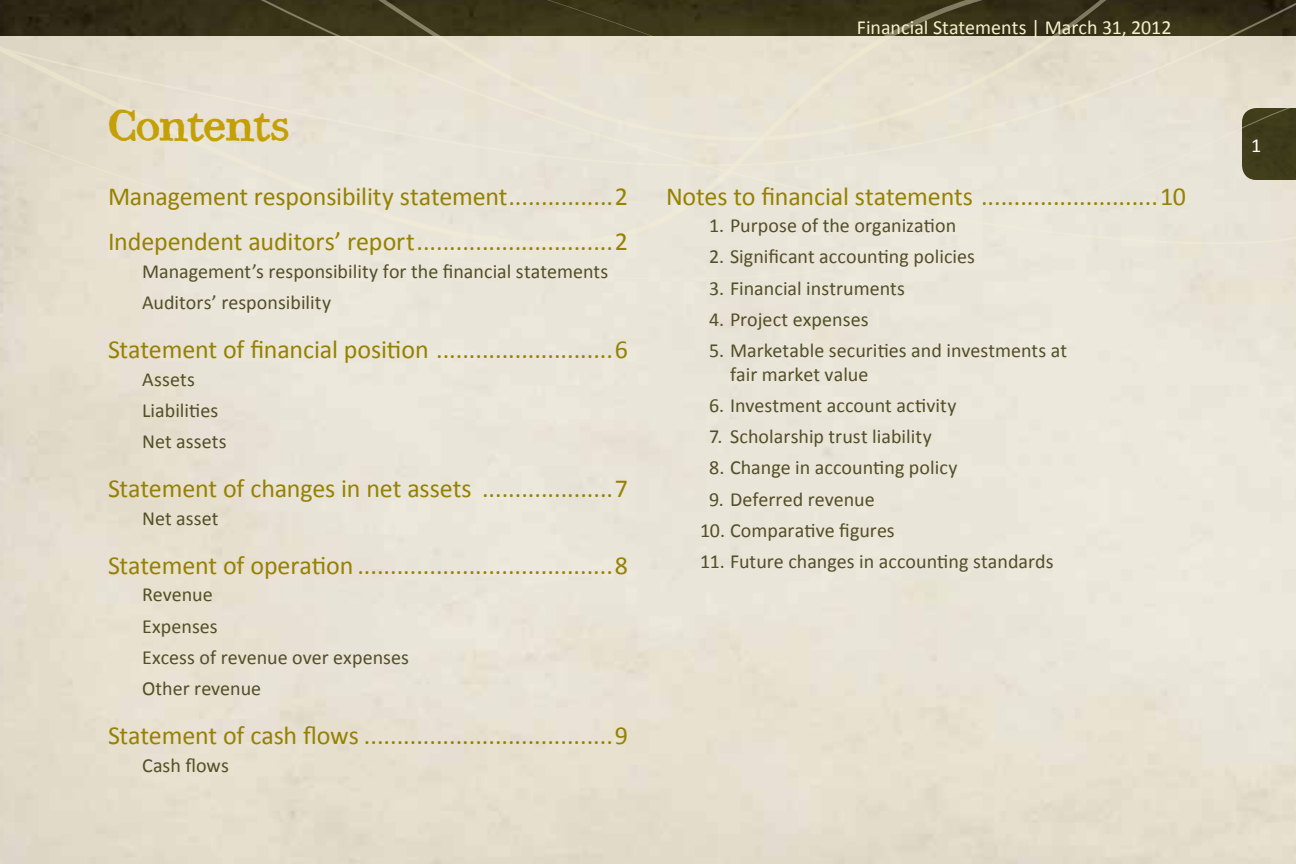
<style>
.page{position:relative;width:1296px;height:864px;background:#fff}
.page>*{position:absolute;margin:0;border:0;box-sizing:border-box;transform-origin:0 0}
.t1{font:44px "Bodoni Hand";letter-spacing:-.02em;color:#c4a006}
.t2{font:26px/45.6px "Calibri";letter-spacing:-.01em;color:#968100}
.t3{font:20px/31.2px "Calibri";color:#524f26}
.t4{font:20px "Calibri";color:#f6f1cd}
.t5{font:20px "Calibri";color:#fff}
</style>
<div class="page">
<svg style="left:0;top:247px;width:1296px;height:31px;background:#e8e4d7"></svg>
<svg style="left:0;top:0;width:1296px;height:247px;background:#ccc6b6"></svg>
<h1 class="t1" style="left:108px;top:106px;width:182px">Contents</h1>
<h2 class="t2" style="left:108px;top:173px;width:521px">Management responsibility statement................2<br>Independent auditors’ report..............................2</h2>
<p class="t3" style="left:142px;top:255px;width:468px">Management’s responsibility for the financial statements<br>Auditors’ responsibility</p>
<h2 class="t2" style="left:108px;top:327px;width:521px">Statement of financial position ...........................6</h2>
<p class="t3" style="left:142px;top:363px;width:86px">Assets<br>Liabilities<br>Net assets</p>
<h2 class="t2" style="left:108px;top:466px;width:521px">Statement of changes in net assets ....................7</h2>
<p class="t3" style="left:142px;top:502px;width:78px">Net asset</p>
<h2 class="t2" style="left:108px;top:542px;width:521px">Statement of operation .......................................8</h2>
<p class="t3" style="left:142px;top:579px;width:268px">Revenue<br>Expenses<br>Excess of revenue over expenses<br>Other revenue</p>
<h2 class="t2" style="left:108px;top:713px;width:521px">Statement of cash flows ......................................9</h2>
<p class="t3" style="left:142px;top:749px;width:88px">Cash flows</p>
<p class="t4" style="left:857px;top:15px;width:316px">Financial Statements | March 31, 2012</p>
<h2 class="t2" style="left:666px;top:173px;width:522px">Notes to financial statements ...........................10</h2>
<p class="t3" style="left:709px;top:210px;width:249px">1. Purpose of the organization</p>
<p class="t3" style="left:709px;top:241px;width:268px">2. Significant accounting policies</p>
<p class="t3" style="left:709px;top:272px;width:198px">3. Financial instruments</p>
<p class="t3" style="left:709px;top:304px;width:161px">4. Project expenses</p>
<p class="t3" style="left:730px;top:338px;width:339px;line-height:24px;text-indent:-21px">5. Marketable securities and investments at fair market value</p>
<p class="t3" style="left:709px;top:390px;width:249px">6. Investment account activity</p>
<p class="t3" style="left:709px;top:421px;width:224px">7. Scholarship trust liability</p>
<p class="t3" style="left:709px;top:452px;width:250px">8. Change in accounting policy</p>
<p class="t3" style="left:709px;top:484px;width:167px">9. Deferred revenue</p>
<p class="t3" style="left:700px;top:515px;width:196px">10. Comparative figures</p>
<p class="t3" style="left:700px;top:546px;width:355px">11. Future changes in accounting standards</p>
<p class="t5" style="left:1251px;top:132px;width:12px">1</p>
</div>
